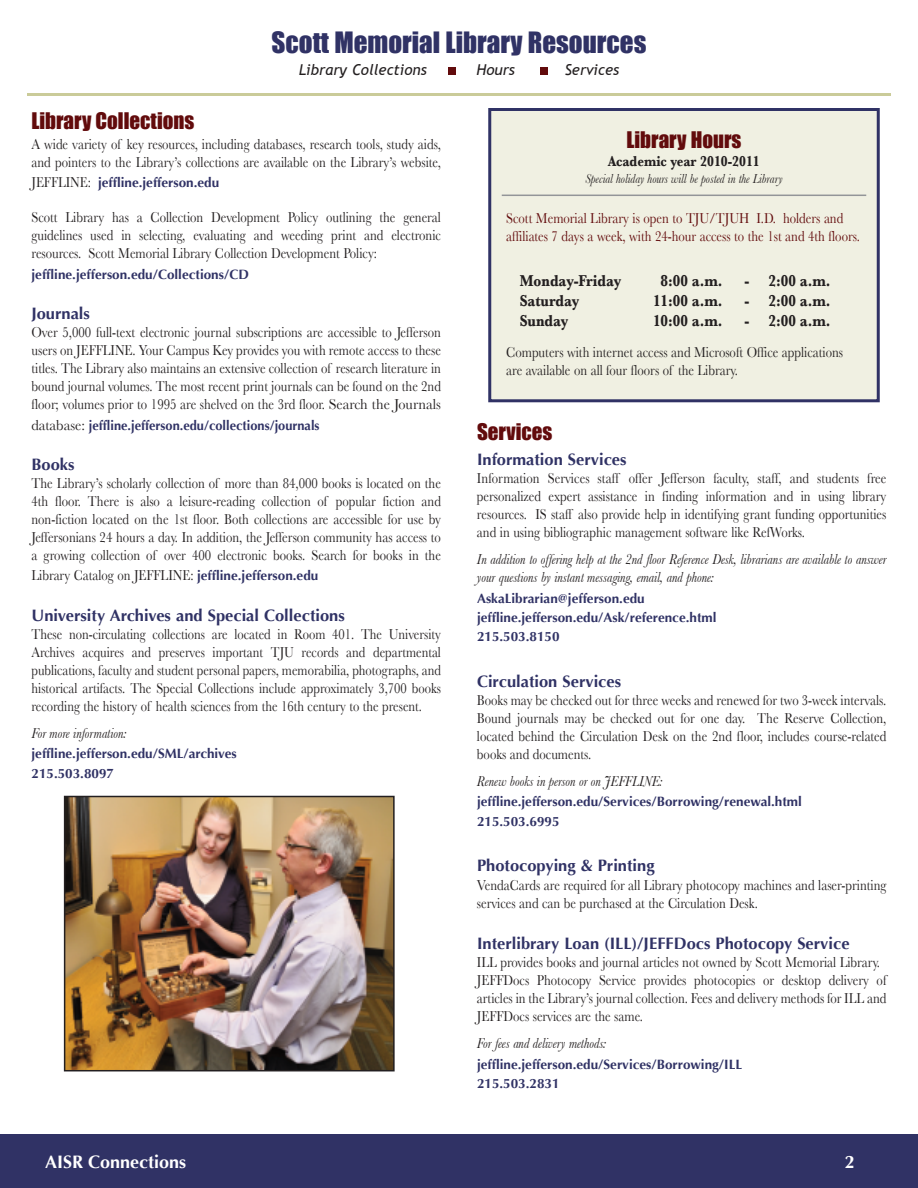
<style>
.page{position:relative;width:918px;height:1188px;background:#fff}
.page>*{position:absolute;margin:0;border:0;box-sizing:border-box;transform-origin:0 0}
.t1{font:27px "Impact";color:#303265}
.t2{font:21px "Impact";color:#620b0c}
.t3{font:700 18px "Optima";color:#fff}
.t4{font:700 16.5px "Optima";color:#303265}
.t5{font:700 16.5px "Baskerville";color:#231f20;scale:.85 1}
.t6{font:15px/18px "Baskerville";color:#231f20;text-align:justify;scale:.85 1}
.t7{font:15px/18px "Baskerville";color:#231f20;text-align:justify;scale:.84 1}
.t8{font:italic 15px/18px "Baskerville";color:#231f20;scale:.85 1}
.t9{font:15px/18px "Baskerville";color:#620b0c;scale:.85 1}
.t10{font:italic 15px "Trebuchet MS";color:#231f20}
.t11{font:700 15px "Baskerville";color:#231f20;scale:.85 1}
.t12{font:700 13.5px/19.4px "Optima";color:#303265}
.t13{font:700 13.5px "Optima";color:#303265;scale:.95 1}
.t14{font:italic 13.5px "Baskerville";color:#231f20;scale:.85 1}
.s1{font-family:"Baskerville";font-weight:400;font-size:15px;color:#231f20}
.s2{font-family:"Optima";font-weight:700;font-size:13.5px;color:#303265}
</style>
<div class="page">
<div style="left:0;top:1134px;width:918px;height:54px;background:#303265"></div>
<hr style="left:27px;top:93px;width:864px;height:3px;background:#cacb99">
<div style="left:449px;top:67px;width:7px;height:8px;background:#620b0c"></div>
<div style="left:540px;top:67px;width:8px;height:8px;background:#620b0c"></div>
<img style="left:67px;top:799px;width:325px;height:269px">
<div style="left:64px;top:796px;width:331px;height:275px;border:2px solid #231f20"></div>
<div style="left:491px;top:111px;width:386px;height:288px;background:#f0f0e2"></div>
<div style="left:488px;top:108px;width:392px;height:294px;border:3px solid #303265"></div>
<hr style="left:502px;top:195px;width:364px;height:1px;background:#939598">
<h1 class="t1" style="left:272px;top:26px;width:376px">Scott Memorial Library Resources</h1>
<p class="t10" style="left:299px;top:61px;width:130px">Library Collections</p>
<p class="t10" style="left:477px;top:61px;width:40px">Hours</p>
<p class="t10" style="left:565px;top:61px;width:56px">Services</p>
<h2 class="t2" style="left:32px;top:108px;width:164px">Library Collections</h2>
<p class="t6" style="left:31px;top:135px;width:483px">A wide variety of key resources, including databases, research tools, study aids, and pointers to the Library’s collections are available on the Library’s website,</p>
<p class="t12" style="left:31px;top:173px;width:189px"><span class="s1">JEFFLINE:</span> jeffline.jefferson.edu</p>
<p class="t6" style="left:31px;top:209px;width:483px">Scott Library has a Collection Development Policy outlining the general guidelines used in selecting, evaluating and weeding print and electronic resources. Scott Memorial Library Collection Development Policy:</p>
<p class="t12" style="left:32px;top:265px;width:219px">jeffline.jefferson.edu/Collections/CD</p>
<p class="t4" style="left:32px;top:304px;width:60px">Journals</p>
<p class="t6" style="left:31px;top:323px;width:483px">Over 5,000 full-text electronic journal subscriptions are accessible to Jefferson users on JEFFLINE. Your Campus Key provides you with remote access to these titles. The Library also maintains an extensive collection of research literature in bound journal volumes. The most recent print journals can be found on the 2nd floor; volumes prior to 1995 are shelved on the 3rd floor. Search the Journals</p>
<p class="t13" style="left:32px;top:417px;width:305px"><span class="s1">database:</span> jeffline.jefferson.edu/collections/journals</p>
<p class="t4" style="left:32px;top:454px;width:45px">Books</p>
<p class="t6" style="left:31px;top:474px;width:483px">The Library’s scholarly collection of more than 84,000 books is located on the 4th floor. There is also a leisure-reading collection of popular fiction and non-fiction located on the 1st floor. Both collections are accessible for use by Jeffersonians 24 hours a day. In addition, the Jefferson community has access to a growing collection of over 400 electronic books. Search for books in the</p>
<p class="t6" style="left:31px;top:567px;width:339px">Library Catalog on JEFFLINE: <span class="s2">jeffline.jefferson.edu</span></p>
<p class="t4" style="left:32px;top:605px;width:315px">University Archives and Special Collections</p>
<p class="t7" style="left:32px;top:625px;width:489px">These non-circulating collections are located in Room 401. The University Archives acquires and preserves important TJU records and departmental publications, faculty and student personal papers, memorabilia, photographs, and historical artifacts. The Special Collections include approximately 3,700 books recording the history of health sciences from the 16th century to the present.</p>
<p class="t8" style="left:31px;top:724px;width:113px">For more information:</p>
<p class="t12" style="left:31px;top:744px;width:207px">jeffline.jefferson.edu/SML/archives<br>215.503.8097</p>
<h2 class="t2" style="left:627px;top:127px;width:116px">Library Hours</h2>
<p class="t11" style="left:608px;top:152px;width:180px">Academic year 2010-2011</p>
<p class="t14" style="left:585px;top:171px;width:234px">Special holiday hours will be posted in the Library</p>
<p class="t9" style="left:506px;top:209px;width:418px">Scott Memorial Library is open to TJU/TJUH I.D. holders and affiliates 7 days a week, with 24-hour access to the 1st and 4th floors.</p>
<p class="t5" style="left:520px;top:271px;width:121px">Monday-Friday</p>
<p class="t5" style="left:661px;top:271px;width:74px">8:00 a.m.</p>
<p class="t5" style="left:744px;top:271px;width:103px">- 2:00 a.m.</p>
<p class="t5" style="left:520px;top:291px;width:72px">Saturday</p>
<p class="t5" style="left:653px;top:291px;width:83px">11:00 a.m.</p>
<p class="t5" style="left:744px;top:291px;width:103px">- 2:00 a.m.</p>
<p class="t5" style="left:520px;top:311px;width:59px">Sunday</p>
<p class="t5" style="left:653px;top:311px;width:83px">10:00 a.m.</p>
<p class="t5" style="left:744px;top:311px;width:103px">- 2:00 a.m.</p>
<p class="t6" style="left:506px;top:343px;width:398px">Computers with internet access and Microsoft Office applications are available on all four floors of the Library.</p>
<h2 class="t2" style="left:477px;top:418px;width:77px">Services</h2>
<p class="t4" style="left:477px;top:450px;width:151px">Information Services</p>
<p class="t6" style="left:477px;top:469px;width:483px">Information Services staff offer Jefferson faculty, staff, and students free personalized expert assistance in finding information and in using library resources. IS staff also provide help in identifying grant funding opportunities and in using bibliographic management software like RefWorks.</p>
<p class="t8" style="left:477px;top:550px;width:483px">In addition to offering help at the 2nd floor Reference Desk, librarians are available to answer your questions by instant messaging, email, and phone:</p>
<p class="t12" style="left:477px;top:588px;width:241px">AskaLibrarian@jefferson.edu jeffline.jefferson.edu/Ask/reference.html<br>215.503.8150</p>
<p class="t4" style="left:477px;top:671px;width:146px">Circulation Services</p>
<p class="t6" style="left:477px;top:691px;width:483px">Books may be checked out for three weeks and renewed for two 3-week intervals.<br>Bound journals may be checked out for one day. The Reserve Collection, located behind the Circulation Desk on the 2nd floor, includes course-related books and documents.</p>
<p class="t8" style="left:477px;top:772px;width:220px">Renew books in person or on JEFFLINE:</p>
<p class="t12" style="left:477px;top:792px;width:326px">jeffline.jefferson.edu/Services/Borrowing/renewal.html<br>215.503.6995</p>
<p class="t4" style="left:477px;top:856px;width:179px">Photocopying &amp; Printing</p>
<p class="t6" style="left:477px;top:876px;width:483px">VendaCards are required for all Library photocopy machines and laser-printing services and can be purchased at the Circulation Desk.</p>
<p class="t4" style="left:477px;top:934px;width:374px">Interlibrary Loan (ILL)/JEFFDocs Photocopy Service</p>
<p class="t6" style="left:477px;top:954px;width:483px;text-align:left">ILL provides books and journal articles not owned by Scott Memorial Library.<br>JEFFDocs Photocopy Service provides photocopies or desktop delivery of articles in the Library’s journal collection. Fees and delivery methods for ILL and JEFFDocs services are the same.</p>
<p class="t8" style="left:477px;top:1035px;width:154px">For fees and delivery methods:</p>
<p class="t12" style="left:477px;top:1055px;width:267px">jeffline.jefferson.edu/Services/Borrowing/ILL<br>215.503.2831</p>
<p class="t3" style="left:45px;top:1152px;width:143px">AISR Connections</p>
<p class="t3" style="left:845px;top:1152px;width:12px">2</p>
</div>
